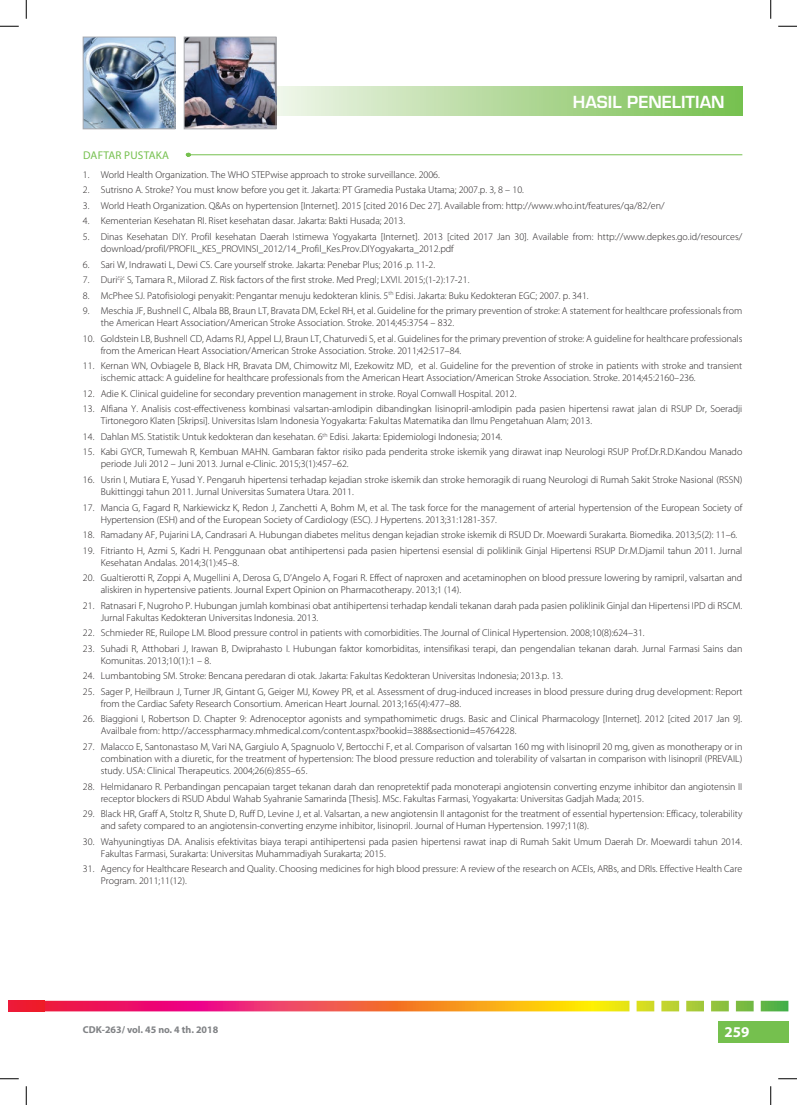
<style>
.page{position:relative;width:797px;height:1105px;background:#fff}
.page>*{position:absolute;margin:0;border:0;box-sizing:border-box;transform-origin:0 0}
.t1{font:600 16.25px "Eurostile LT Std";color:#fff}
.t2{font:700 15px "Myriad Pro";color:#fff}
.t3{font:11.25px "Myriad Pro";letter-spacing:.02em;color:#75c04e}
.t4{font:300 10px/12px "Myriad Pro";color:#231f20}
.t5{font:700 10px "Myriad Pro";color:#808285}
</style>
<div class="page">
<svg style="left:276px;top:86px;width:466px;height:29px;background:#b2d99b"></svg>
<img style="left:85px;top:39px;width:88px;height:88px">
<div style="left:83px;top:37px;width:92px;height:92px;border:1px solid #a8a9ad"></div>
<img style="left:186px;top:39px;width:88px;height:88px">
<div style="left:184px;top:37px;width:92px;height:92px;border:1px solid #a8a9ad"></div>
<div style="left:717px;top:1021px;width:71px;height:22px;background:#75c04e"></div>
<svg style="left:44px;top:1001px;width:744px;height:10px;background:#e47b4b"></svg>
<div style="left:9px;top:1001px;width:35px;height:10px;background:#ee1a2e"></div>
<hr style="left:186px;top:154px;width:556px;height:1px;background:#75c04e">
<svg style="left:0;top:25px;width:19px;height:2px"></svg>
<svg style="left:778px;top:25px;width:19px;height:2px"></svg>
<svg style="left:0;top:1078px;width:19px;height:1px"></svg>
<svg style="left:778px;top:1078px;width:19px;height:1px"></svg>
<svg style="left:25px;top:0;width:2px;height:19px"></svg>
<svg style="left:25px;top:1086px;width:2px;height:19px"></svg>
<svg style="left:770px;top:0;width:1px;height:19px"></svg>
<svg style="left:770px;top:1086px;width:1px;height:19px"></svg>
<h1 class="t1" style="left:573px;top:92px;width:153px">HASIL PENELITIAN</h1>
<p class="t3" style="left:83px;top:148px;width:88px">DAFTAR PUSTAKA</p>
<p class="t4" style="left:83px;top:169px;width:358px">1. World Health Organization. The WHO STEPwise approach to stroke surveillance. 2006.</p>
<p class="t4" style="left:83px;top:184px;width:442px">2. Sutrisno A. Stroke? You must know before you get it. Jakarta: PT Gramedia Pustaka Utama; 2007.p. 3, 8 – 10.</p>
<p class="t4" style="left:83px;top:200px;width:583px">3. World Heath Organization. Q&amp;As on hypertension [Internet]. 2015 [cited 2016 Dec 27]. Available from: http://www.who.int/features/qa/82/en/</p>
<p class="t4" style="left:83px;top:215px;width:323px">4. Kementerian Kesehatan RI. Riset kesehatan dasar. Jakarta: Bakti Husada; 2013.</p>
<p class="t4" style="left:101px;top:231px;width:643px;text-indent:-18px">5. Dinas Kesehatan DIY. Profil kesehatan Daerah Istimewa Yogyakarta [Internet]. 2013 [cited 2017 Jan 30]. Available from: http://www.depkes.go.id/resources/ download/profil/PROFIL_KES_PROVINSI_2012/14_Profil_Kes.Prov.DIYogyakarta_2012.pdf</p>
<p class="t4" style="left:83px;top:258px;width:354px">6. Sari W, Indrawati L, Dewi CS. Care yourself stroke. Jakarta: Penebar Plus; 2016 .p. 11-2.</p>
<p class="t4" style="left:83px;top:274px;width:388px">7. Duri<sup>č</sup>i<sup>ć</sup> S, Tamara R., Milorad Z. Risk factors of the first stroke. Med Pregl; LXVII. 2015;(1-2):17-21.</p>
<p class="t4" style="left:83px;top:289px;width:507px">8. McPhee SJ. Patofisiologi penyakit: Pengantar menuju kedokteran klinis. 5<sup>th</sup> Edisi. Jakarta: Buku Kedokteran EGC; 2007. p. 341.</p>
<p class="t4" style="left:101px;top:305px;width:643px;text-indent:-18px">9. Meschia JF, Bushnell C, Albala BB, Braun LT, Bravata DM, Eckel RH, et al. Guideline for the primary prevention of stroke: A statement for healthcare professionals from the American Heart Association/American Stroke Association. Stroke. 2014;45:3754 – 832.</p>
<p class="t4" style="left:101px;top:333px;width:643px;text-indent:-18px">10. Goldstein LB, Bushnell CD, Adams RJ, Appel LJ, Braun LT, Chaturvedi S, et al. Guidelines for the primary prevention of stroke: A guideline for healthcare professionals from the American Heart Association/American Stroke Association. Stroke. 2011;42:517–84.</p>
<p class="t4" style="left:101px;top:360px;width:643px;text-indent:-18px">11. Kernan WN, Ovbiagele B, Black HR, Bravata DM, Chimowitz MI, Ezekowitz MD, et al. Guideline for the prevention of stroke in patients with stroke and transient ischemic attack: A guideline for healthcare professionals from the American Heart Association/American Stroke Association. Stroke. 2014;45:2160–236.</p>
<p class="t4" style="left:83px;top:388px;width:435px">12. Adie K. Clinical guideline for secondary prevention management in stroke. Royal Cornwall Hospital. 2012.</p>
<p class="t4" style="left:101px;top:403px;width:643px;text-indent:-18px">13. Alfiana Y. Analisis cost-effectiveness kombinasi valsartan-amlodipin dibandingkan lisinopril-amlodipin pada pasien hipertensi rawat jalan di RSUP Dr, Soeradji<br>Tirtonegoro Klaten [Skripsi]. Universitas Islam Indonesia Yogyakarta: Fakultas Matematika dan Ilmu Pengetahuan Alam; 2013.</p>
<p class="t4" style="left:83px;top:431px;width:421px">14. Dahlan MS. Statistik: Untuk kedokteran dan kesehatan. 6<sup>th</sup> Edisi. Jakarta: Epidemiologi Indonesia; 2014.</p>
<p class="t4" style="left:101px;top:446px;width:643px;text-indent:-18px">15. Kabi GYCR, Tumewah R, Kembuan MAHN. Gambaran faktor risiko pada penderita stroke iskemik yang dirawat inap Neurologi RSUP Prof.Dr.R.D.Kandou Manado periode Juli 2012 – Juni 2013. Jurnal e-Clinic. 2015;3(1):457–62.</p>
<p class="t4" style="left:101px;top:474px;width:643px;text-indent:-18px">16. Usrin I, Mutiara E, Yusad Y. Pengaruh hipertensi terhadap kejadian stroke iskemik dan stroke hemoragik di ruang Neurologi di Rumah Sakit Stroke Nasional (RSSN)<br>Bukittinggi tahun 2011. Jurnal Universitas Sumatera Utara. 2011.</p>
<p class="t4" style="left:101px;top:501px;width:643px;text-indent:-18px">17. Mancia G, Fagard R, Narkiewickz K, Redon J, Zanchetti A, Bohm M, et al. The task force for the management of arterial hypertension of the European Society of<br>Hypertension (ESH) and of the European Society of Cardiology (ESC). J Hypertens. 2013;31:1281-357.</p>
<p class="t4" style="left:83px;top:529px;width:655px">18. Ramadany AF, Pujarini LA, Candrasari A. Hubungan diabetes melitus dengan kejadian stroke iskemik di RSUD Dr. Moewardi Surakarta. Biomedika. 2013;5(2): 11–6.</p>
<p class="t4" style="left:101px;top:544px;width:643px;text-indent:-18px">19. Fitrianto H, Azmi S, Kadri H. Penggunaan obat antihipertensi pada pasien hipertensi esensial di poliklinik Ginjal Hipertensi RSUP Dr.M.Djamil tahun 2011. Jurnal<br>Kesehatan Andalas. 2014;3(1):45–8.</p>
<p class="t4" style="left:101px;top:572px;width:643px;text-indent:-18px">20. Gualtierotti R, Zoppi A, Mugellini A, Derosa G, D’Angelo A, Fogari R. Effect of naproxen and acetaminophen on blood pressure lowering by ramipril, valsartan and aliskiren in hypertensive patients. Journal Expert Opinion on Pharmacotherapy. 2013;1 (14).</p>
<p class="t4" style="left:101px;top:599px;width:643px;text-indent:-18px">21. Ratnasari F, Nugroho P. Hubungan jumlah kombinasi obat antihipertensi terhadap kendali tekanan darah pada pasien poliklinik Ginjal dan Hipertensi IPD di RSCM.<br>Jurnal Fakultas Kedokteran Universitas Indonesia. 2013.</p>
<p class="t4" style="left:83px;top:627px;width:563px">22. Schmieder RE, Ruilope LM. Blood pressure control in patients with comorbidities. The Journal of Clinical Hypertension. 2008;10(8):624–31.</p>
<p class="t4" style="left:101px;top:643px;width:643px;text-indent:-18px">23. Suhadi R, Atthobari J, Irawan B, Dwiprahasto I. Hubungan faktor komorbiditas, intensifikasi terapi, dan pengendalian tekanan darah. Jurnal Farmasi Sains dan<br>Komunitas. 2013;10(1):1 – 8.</p>
<p class="t4" style="left:83px;top:670px;width:481px">24. Lumbantobing SM. Stroke: Bencana peredaran di otak. Jakarta: Fakultas Kedokteran Universitas Indonesia; 2013.p. 13.</p>
<p class="t4" style="left:101px;top:686px;width:643px;text-indent:-18px">25. Sager P, Heilbraun J, Turner JR, Gintant G, Geiger MJ, Kowey PR, et al. Assessment of drug-induced increases in blood pressure during drug development: Report from the Cardiac Safety Research Consortium. American Heart Journal. 2013;165(4):477–88.</p>
<p class="t4" style="left:101px;top:713px;width:643px;text-indent:-18px">26. Biaggioni I, Robertson D. Chapter 9: Adrenoceptor agonists and sympathomimetic drugs. Basic and Clinical Pharmacology [Internet]. 2012 [cited 2017 Jan 9].<br>Availbale from: http://accesspharmacy.mhmedical.com/content.aspx?bookid=388&amp;sectionid=45764228.</p>
<p class="t4" style="left:101px;top:741px;width:643px;text-align:justify;text-indent:-18px">27. Malacco E, Santonastaso M, Vari NA, Gargiulo A, Spagnuolo V, Bertocchi F, et al. Comparison of valsartan 160 mg with lisinopril 20 mg, given as monotherapy or in combination with a diuretic, for the treatment of hypertension: The blood pressure reduction and tolerability of valsartan in comparison with lisinopril (PREVAIL) study. USA: Clinical Therapeutics. 2004;26(6):855–65.</p>
<p class="t4" style="left:101px;top:780px;width:643px;text-indent:-18px">28. Helmidanaro R. Perbandingan pencapaian target tekanan darah dan renopretektif pada monoterapi angiotensin converting enzyme inhibitor dan angiotensin II receptor blockers di RSUD Abdul Wahab Syahranie Samarinda [Thesis]. MSc. Fakultas Farmasi, Yogyakarta: Universitas Gadjah Mada; 2015.</p>
<p class="t4" style="left:101px;top:808px;width:643px;text-indent:-18px">29. Black HR, Graff A, Stoltz R, Shute D, Ruff D, Levine J, et al. Valsartan, a new angiotensin II antagonist for the treatment of essential hypertension: Efficacy, tolerability and safety compared to an angiotensin-converting enzyme inhibitor, lisinopril. Journal of Human Hypertension. 1997;11(8).</p>
<p class="t4" style="left:101px;top:835px;width:643px;text-indent:-18px">30. Wahyuningtiyas DA. Analisis efektivitas biaya terapi antihipertensi pada pasien hipertensi rawat inap di Rumah Sakit Umum Daerah Dr. Moewardi tahun 2014.<br>Fakultas Farmasi, Surakarta: Universitas Muhammadiyah Surakarta; 2015.</p>
<p class="t4" style="left:101px;top:863px;width:643px;text-indent:-18px">31. Agency for Healthcare Research and Quality. Choosing medicines for high blood pressure: A review of the research on ACEIs, ARBs, and DRIs. Effective Health Care<br>Program. 2011;11(12).</p>
<p class="t5" style="left:83px;top:1023px;width:137px">CDK-263/ vol. 45 no. 4 th. 2018</p>
<h2 class="t2" style="left:724px;top:1022px;width:26px">259</h2>
</div>
